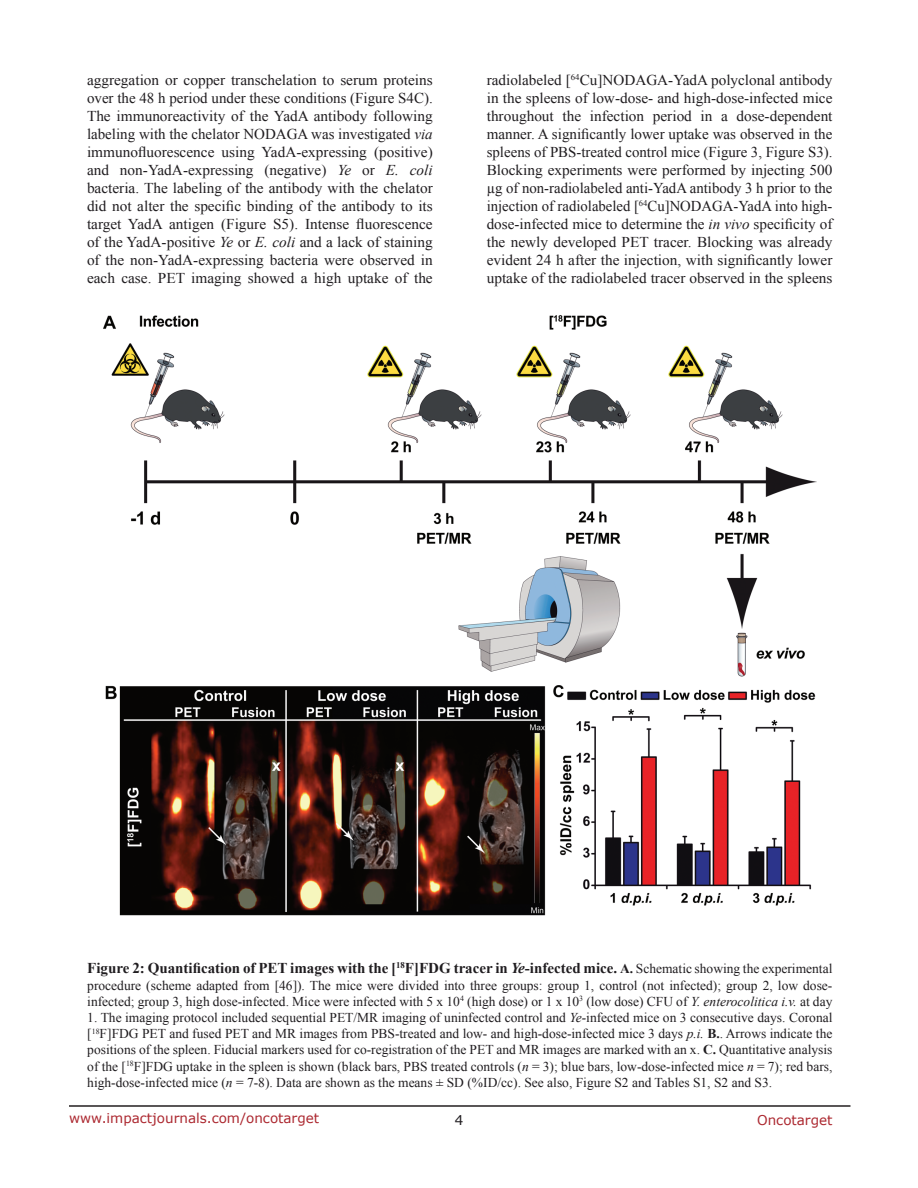
<style>
.page{position:relative;width:918px;height:1188px;background:#fff}
.page>*{position:absolute;margin:0;border:0;box-sizing:border-box;transform-origin:0 0}
.t1{font:15px/18px "Times New Roman";color:#201d20;text-align:justify}
.t2{font:700 15px "Times New Roman";color:#201d20}
.t3{font:13.5px/16.2px "Times New Roman";color:#201d20}
.t4{font:13.5px "Verdana";color:#ac2830}
.t5{font:13.5px "Verdana";color:#201d20}
.s1{font-style:italic}
.s2{font-size:13.5px}
.s3{font-weight:400;font-size:13.5px}
.s4{font-weight:700}
</style>
<div class="page">
<hr style="left:69px;top:1105px;width:781px;height:2px;background:#231f20">
<img style="left:104px;top:315px;width:712px;height:601px">
<p class="t1" style="left:87px;top:71px;width:347px">aggregation or copper transchelation to serum proteins over the 48 h period under these conditions (Figure S4C).<br>The immunoreactivity of the YadA antibody following labeling with the chelator NODAGA was investigated <span class="s1">via </span>immunofluorescence using YadA-expressing (positive) and non-YadA-expressing (negative) <span class="s1">Ye</span> or <span class="s1">E. coli </span>bacteria. The labeling of the antibody with the chelator did not alter the specific binding of the antibody to its target YadA antigen (Figure S5). Intense fluorescence of the YadA-positive <span class="s1">Ye</span> or <span class="s1">E. coli</span> and a lack of staining of the non-YadA-expressing bacteria were observed in each case. PET imaging showed a high uptake of the</p>
<p class="t1" style="left:487px;top:71px;width:347px">radiolabeled [<sup>64</sup>Cu]NODAGA-YadA polyclonal antibody in the spleens of low-dose- and high-dose-infected mice throughout the infection period in a dose-dependent manner. A significantly lower uptake was observed in the spleens of PBS-treated control mice (Figure 3, Figure S3).<br>Blocking experiments were performed by injecting 500 µg of non-radiolabeled anti-YadA antibody 3 h prior to the injection of radiolabeled [<sup>64</sup>Cu]NODAGA-YadA into high&shy;dose-infected mice to determine the <span class="s1">in vivo</span> specificity of the newly developed PET tracer. Blocking was already evident 24 h after the injection, with significantly lower uptake of the radiolabeled tracer observed in the spleens</p>
<p class="t2" style="left:87px;top:958px;width:747px">Figure 2: Quantification of PET images with the [<sup>18</sup>F]FDG tracer in <span class="s1">Ye</span>-infected mice. <span class="s2">A.</span> <span class="s3">Schematic showing the experimental</span></p>
<p class="t3" style="left:87px;top:977px;width:747px">procedure (scheme adapted from [46]). The mice were divided into three groups: group 1, control (not infected); group 2, low dose&shy;infected; group 3, high dose-infected. Mice were infected with 5 x 10<sup>4</sup> (high dose) or 1 x 10<sup>3</sup> (low dose) CFU of <span class="s1">Y. enterocolitica i.v.</span> at day</p>
<p class="t3" style="left:87px;top:1009px;width:747px;text-align:justify">1. The imaging protocol included sequential PET/MR imaging of uninfected control and <span class="s1">Ye-</span>infected mice on 3 consecutive days. Coronal [<sup>18</sup>F]FDG PET and fused PET and MR images from PBS-treated and low- and high-dose-infected mice 3 days <span class="s1">p.i.</span> <span class="s4">B.</span>. Arrows indicate the positions of the spleen. Fiducial markers used for co-registration of the PET and MR images are marked with an x. <span class="s4">C.</span> Quantitative analysis of the [<sup>18</sup>F]FDG uptake in the spleen is shown (black bars, PBS treated controls (<span class="s1">n</span> = 3); blue bars, low-dose-infected mice <span class="s1">n</span> = 7); red bars, high-dose-infected mice (<span class="s1">n</span> = 7-8). Data are shown as the means ± SD (%ID/cc). See also, Figure S2 and Tables S1, S2 and S3.</p>
<p class="t4" style="left:69px;top:1109px;width:252px">www.impactjournals.com/oncotarget</p>
<p class="t5" style="left:455px;top:1111px;width:10px">4</p>
<p class="t4" style="left:757px;top:1111px;width:77px">Oncotarget</p>
</div>
